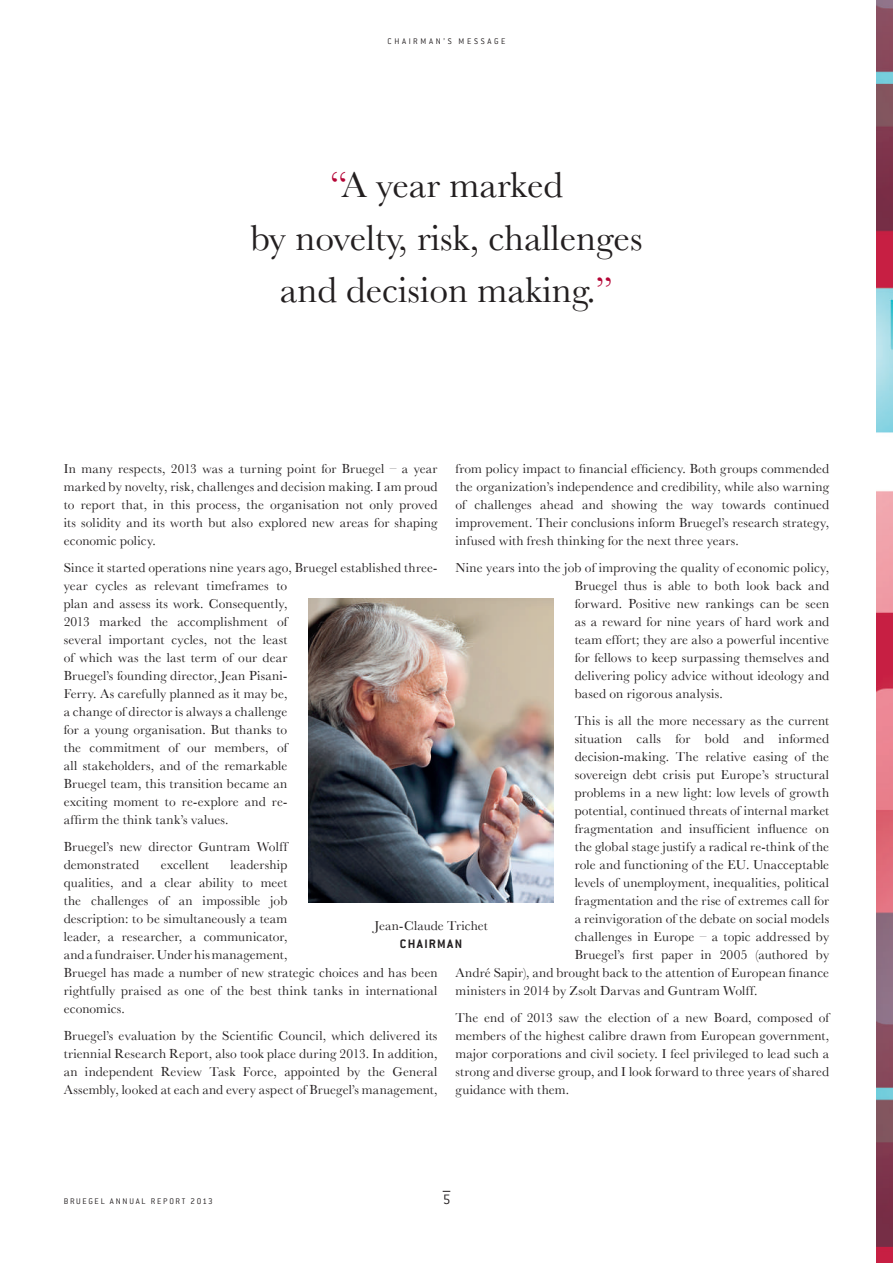
<style>
.page{position:relative;width:893px;height:1263px;background:#fff}
.page>*{position:absolute;margin:0;border:0;box-sizing:border-box;transform-origin:0 0}
.t1{font:37.5px/52.5px "Baskerville";color:#231f20;text-align:center}
.t2{font:300 15px "Conduit ITC";color:#231f20}
.t3{font:13.5px/18px "Baskerville";letter-spacing:.01em;color:#231f20;text-align:justify}
.t4{font:700 13.5px "Conduit ITC";letter-spacing:.11em;color:#231f20}
.t5{font:300 9px "Conduit ITC";letter-spacing:.2em;color:#231f20}
.t6{font:300 9px "Conduit ITC";letter-spacing:.3em;color:#231f20}
.s1{color:#b50536}
</style>
<div class="page">
<img style="left:876px;top:0;width:17px;height:1263px">
<img style="left:309px;top:598px;width:244px;height:304px">
<p class="t6" style="left:387px;top:37px;width:119px">CHAIRMAN’S MESSAGE</p>
<h1 class="t1" style="left:250px;top:159px;width:394px"><span class="s1">“</span>A year marked<br>by novelty, risk, challenges and decision making.<span class="s1">”</span></h1>
<p class="t3" style="left:455px;top:459px;width:375px">from policy impact to financial efficiency. Both groups commended the organization’s independence and credibility, while also warning of challenges ahead and showing the way towards continued improvement. Their conclusions inform Bruegel’s research strategy, infused with fresh thinking for the next three years.</p>
<p class="t3" style="left:575px;top:558px;width:256px;text-indent:-119px">Nine years into the job of improving the quality of economic policy, Bruegel thus is able to both look back and forward. Positive new rankings can be seen as a reward for nine years of hard work and team effort; they are also a powerful incentive for fellows to keep surpassing themselves and delivering policy advice without ideology and based on rigorous analysis.</p>
<p class="t3" style="left:575px;top:711px;width:256px">This is all the more necessary as the current</p>
<p class="t3" style="left:575px;top:729px;width:256px">situation calls for bold and informed</p>
<p class="t3" style="left:575px;top:747px;width:256px">decision-making. The relative easing of the</p>
<p class="t3" style="left:575px;top:765px;width:256px">sovereign debt crisis put Europe’s structural</p>
<p class="t3" style="left:575px;top:783px;width:256px">problems in a new light: low levels of growth</p>
<p class="t3" style="left:575px;top:801px;width:256px">potential, continued threats of internal market</p>
<p class="t3" style="left:575px;top:819px;width:256px">fragmentation and insufficient influence on</p>
<p class="t3" style="left:575px;top:837px;width:256px">the global stage justify a radical re-think of the</p>
<p class="t3" style="left:575px;top:855px;width:256px">role and functioning of the EU. Unacceptable</p>
<p class="t3" style="left:575px;top:873px;width:256px">levels of unemployment, inequalities, political</p>
<p class="t3" style="left:575px;top:891px;width:256px">fragmentation and the rise of extremes call for</p>
<p class="t3" style="left:575px;top:909px;width:256px">a reinvigoration of the debate on social models</p>
<p class="t3" style="left:575px;top:927px;width:256px">challenges in Europe – a topic addressed by</p>
<p class="t3" style="left:575px;top:945px;width:256px">Bruegel’s first paper in 2005 (authored by</p>
<p class="t3" style="left:455px;top:963px;width:375px">André Sapir), and brought back to the attention of European finance</p>
<p class="t3" style="left:455px;top:981px;width:303px">ministers in 2014 by Zsolt Darvas and Guntram Wolff.</p>
<p class="t3" style="left:455px;top:1008px;width:375px">The end of 2013 saw the election of a new Board, composed of members of the highest calibre drawn from European government, major corporations and civil society. I feel privileged to lead such a strong and diverse group, and I look forward to three years of shared guidance with them.</p>
<p class="t3" style="left:64px;top:459px;width:375px">In many respects, 2013 was a turning point for Bruegel – a year marked by novelty, risk, challenges and decision making. I am proud to report that, in this process, the organisation not only proved its solidity and its worth but also explored new areas for shaping economic policy.</p>
<p class="t3" style="left:64px;top:558px;width:375px;text-align:left">Since it started operations nine years ago, Bruegel established three&shy;year cycles as relevant timeframes to<br>plan and assess its work. Consequently,<br>2013 marked the accomplishment of<br>several important cycles, not the least<br>of which was the last term of our dear<br>Bruegel’s founding director, Jean Pisani-<br>Ferry. As carefully planned as it may be,<br>a change of director is always a challenge<br>for a young organisation. But thanks to<br>the commitment of our members, of<br>all stakeholders, and of the remarkable<br>Bruegel team, this transition became an<br>exciting moment to re-explore and re-<br>affirm the think tank’s values.</p>
<p class="t3" style="left:64px;top:837px;width:225px">Bruegel’s new director Guntram Wolff demonstrated</p>
<p class="t3" style="left:64px;top:855px;width:375px;text-align:left;text-indent:167px">leadership<br>qualities, and a clear ability to meet<br>the challenges of an impossible job<br>description: to be simultaneously a team<br>leader, a researcher, a communicator,<br>and a fundraiser. Under his management,<br>Bruegel has made a number of new strategic choices and has been rightfully praised as one of the best think tanks in international economics.</p>
<p class="t3" style="left:64px;top:1026px;width:375px">Bruegel’s evaluation by the Scientific Council, which delivered its triennial Research Report, also took place during 2013. In addition, an independent Review Task Force, appointed by the General Assembly, looked at each and every aspect of Bruegel’s management,</p>
<p class="t3" style="left:161px;top:855px;width:50px">excellent</p>
<p class="t3" style="left:374px;top:917px;width:115px">Jean-Claude Trichet</p>
<p class="t4" style="left:400px;top:936px;width:64px">CHAIRMAN</p>
<p class="t5" style="left:64px;top:1196px;width:150px">BRUEGEL ANNUAL REPORT 2013</p>
<p class="t2" style="left:443px;top:1191px;width:9px">5</p>
</div>
